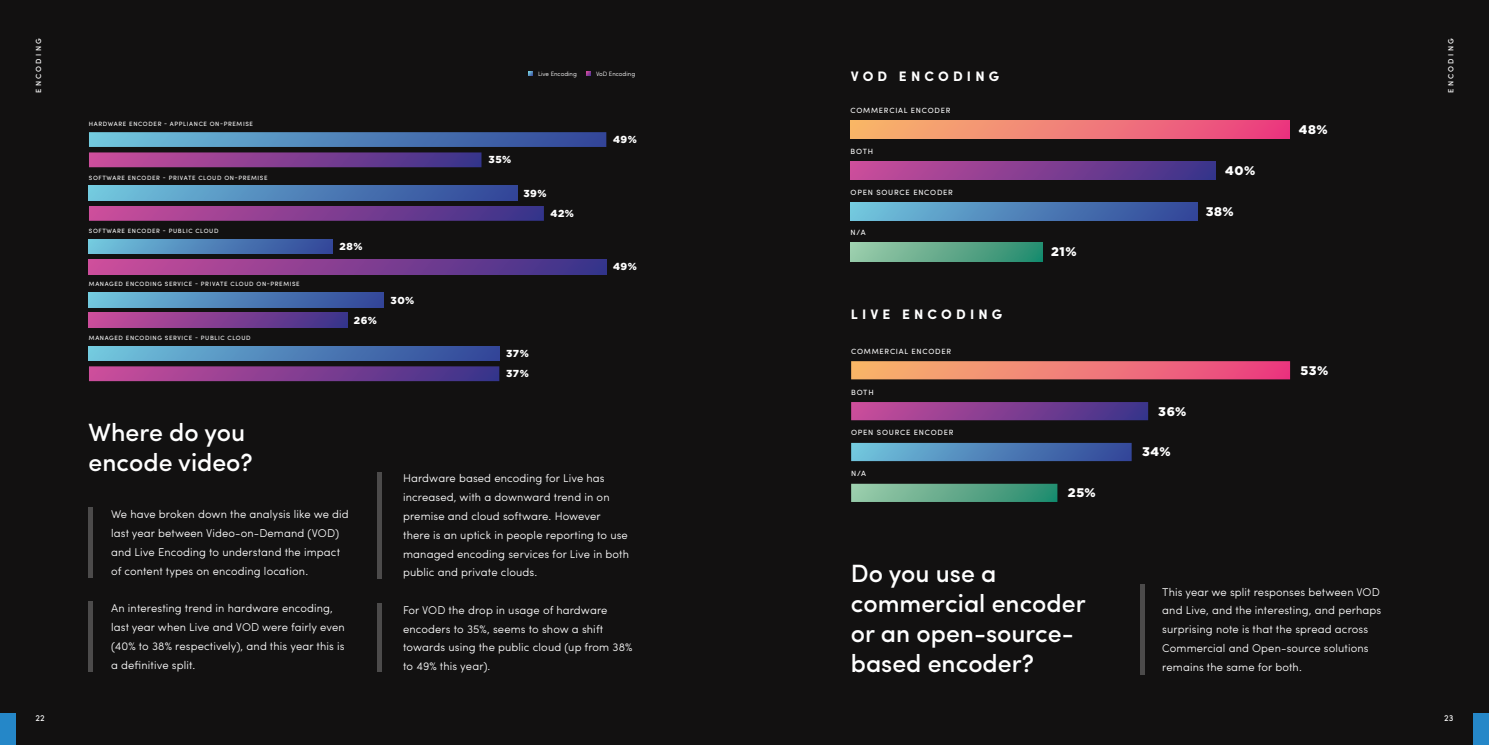
<style>
.page{position:relative;width:1489px;height:745px;background:#fff}
.page>*{position:absolute;margin:0;border:0;box-sizing:border-box;transform-origin:0 0}
.t1{font:500 25px/30px "Sofia Pro";color:#fff}
.t2{font:700 13.75px "Sofia Pro";letter-spacing:.3em;color:#fff}
.t3{font:900 12.5px "Gotham";letter-spacing:.055em;color:#fff}
.t4{font:300 11.25px/18.8px "Sofia Pro";letter-spacing:.01em;color:#fff}
.t5{font:900 10.12px/20.2px "Gotham";letter-spacing:.05em;color:#fff}
.t6{font:8.75px "Sofia Pro";color:#fff}
.t7{font:7.62px "Sofia Pro";letter-spacing:.1em;color:#fff}
.t8{font:500 7.5px "Sofia Pro";letter-spacing:.3em;color:#fff}
.t9{font:300 6.25px "Sofia Pro";color:#fff}
.t10{font:6.12px "Sofia Pro";letter-spacing:.1em;color:#fff}
</style>
<div class="page">
<div style="left:744px;top:0;width:744px;height:744px;background:#121111"></div>
<div style="left:0;top:0;width:744px;height:744px;background:#121111"></div>
<div style="left:0;top:712px;width:16px;height:32px;background:#2587c8"></div>
<div style="left:1473px;top:712px;width:15px;height:32px;background:#2587c8"></div>
<div style="left:1139px;top:583px;width:5px;height:91px;background:#4c4b4b"></div>
<hr style="left:89px;top:506px;width:4px;height:71px;background:#4c4b4b">
<hr style="left:89px;top:601px;width:4px;height:70px;background:#4c4b4b">
<svg style="left:528px;top:71px;width:4px;height:5px"></svg>
<svg style="left:586px;top:71px;width:4px;height:5px"></svg>
<div style="left:377px;top:471px;width:5px;height:107px;background:#4c4b4b"></div>
<div style="left:377px;top:603px;width:5px;height:68px;background:#4c4b4b"></div>
<svg style="left:89px;top:292px;width:294px;height:15px;background:#5084b9"></svg>
<svg style="left:89px;top:313px;width:258px;height:14px;background:#843f92"></svg>
<svg style="left:89px;top:259px;width:517px;height:15px;background:#833f92"></svg>
<svg style="left:89px;top:206px;width:455px;height:15px;background:#823e90"></svg>
<svg style="left:89px;top:185px;width:428px;height:15px;background:#5084b9"></svg>
<svg style="left:89px;top:132px;width:517px;height:35px"></svg>
<svg style="left:89px;top:366px;width:410px;height:15px;background:#813e8f"></svg>
<svg style="left:89px;top:346px;width:410px;height:14px;background:#5084b9"></svg>
<svg style="left:89px;top:239px;width:244px;height:15px;background:#5083b9"></svg>
<div style="left:850px;top:243px;width:192px;height:18px;background:linear-gradient(to right,#9dcbaa,#268b6e)"></div>
<div style="left:850px;top:161px;width:365px;height:18px;background:linear-gradient(to right,#cd4c9a,#3b338a)"></div>
<div style="left:850px;top:202px;width:347px;height:18px;background:linear-gradient(to right,#71c5dd,#304397)"></div>
<div style="left:850px;top:120px;width:439px;height:18px;background:linear-gradient(to right,#f8ba6c,#ea3e83)"></div>
<svg style="left:851px;top:483px;width:206px;height:18px;background:#5ea486"></svg>
<svg style="left:851px;top:402px;width:297px;height:18px;background:#833f91"></svg>
<svg style="left:851px;top:442px;width:280px;height:19px;background:#4d7eb1"></svg>
<svg style="left:851px;top:361px;width:438px;height:18px;background:#ee7a76"></svg>
<p class="t8" style="left:33px;top:93px;width:56px;rotate:-90deg">ENCODING</p>
<p class="t8" style="left:1445px;top:93px;width:56px;rotate:-90deg">ENCODING</p>
<p class="t9" style="left:538px;top:69px;width:40px">Live Encoding</p>
<p class="t9" style="left:596px;top:69px;width:41px">VoD Encoding</p>
<p class="t2" style="left:850px;top:66px;width:150px">VOD ENCODING</p>
<p class="t10" style="left:89px;top:119px;width:165px">HARDWARE ENCODER - APPLIANCE ON-PREMISE</p>
<p class="t10" style="left:89px;top:173px;width:180px">SOFTWARE ENCODER - PRIVATE CLOUD ON-PREMISE</p>
<p class="t10" style="left:89px;top:226px;width:131px">SOFTWARE ENCODER - PUBLIC CLOUD</p>
<p class="t10" style="left:89px;top:279px;width:212px">MANAGED ENCODING SERVICE - PRIVATE CLOUD ON-PREMISE</p>
<p class="t10" style="left:89px;top:333px;width:163px">MANAGED ENCODING SERVICE - PUBLIC CLOUD</p>
<p class="t5" style="left:339px;top:236px;width:24px">28%</p>
<p class="t5" style="left:354px;top:309px;width:25px">26%</p>
<p class="t5" style="left:390px;top:289px;width:25px">30%</p>
<p class="t5" style="left:488px;top:149px;width:24px">35%</p>
<p class="t5" style="left:523px;top:182px;width:25px">39%</p>
<p class="t5" style="left:550px;top:203px;width:25px">42%</p>
<p class="t5" style="left:506px;top:343px;width:24px">37%<br>37%</p>
<p class="t5" style="left:613px;top:129px;width:25px">49%</p>
<p class="t5" style="left:613px;top:256px;width:25px">49%</p>
<h1 class="t1" style="left:89px;top:415px;width:165px">Where do you encode video?</h1>
<p class="t4" style="left:111px;top:504px;width:239px">We have broken down the analysis like we did last year between Video-on-Demand (VOD) and Live Encoding to understand the impact of content types on encoding location.</p>
<p class="t4" style="left:111px;top:597px;width:235px">An interesting trend in hardware encoding, last year when Live and VOD were fairly even (40% to 38% respectively), and this year this is a definitive split.</p>
<p class="t4" style="left:403px;top:468px;width:227px">Hardware based encoding for Live has increased, with a downward trend in on premise and cloud software. However there is an uptick in people reporting to use managed encoding services for Live in both public and private clouds.</p>
<p class="t4" style="left:403px;top:599px;width:231px">For VOD the drop in usage of hardware encoders to 35%, seems to show a shift towards using the public cloud (up from 38% to 49% this year).</p>
<p class="t7" style="left:850px;top:104px;width:101px">COMMERCIAL ENCODER</p>
<p class="t7" style="left:850px;top:145px;width:24px">BOTH</p>
<p class="t7" style="left:850px;top:186px;width:104px">OPEN SOURCE ENCODER</p>
<p class="t7" style="left:850px;top:227px;width:16px">N/A</p>
<p class="t2" style="left:850px;top:303px;width:153px">LIVE ENCODING</p>
<p class="t7" style="left:851px;top:345px;width:101px">COMMERCIAL ENCODER</p>
<p class="t7" style="left:851px;top:386px;width:24px">BOTH</p>
<p class="t7" style="left:851px;top:427px;width:104px">OPEN SOURCE ENCODER</p>
<p class="t7" style="left:851px;top:467px;width:16px">N/A</p>
<p class="t3" style="left:1051px;top:245px;width:27px">21%</p>
<p class="t3" style="left:1067px;top:485px;width:30px">25%</p>
<h1 class="t1" style="left:850px;top:556px;width:236px">Do you use a commercial encoder or an open-source&shy;based encoder?</h1>
<p class="t3" style="left:1225px;top:163px;width:32px">40%</p>
<p class="t3" style="left:1205px;top:204px;width:30px">38%</p>
<p class="t3" style="left:1298px;top:122px;width:31px">48%</p>
<p class="t3" style="left:1158px;top:403px;width:30px">36%</p>
<p class="t3" style="left:1141px;top:444px;width:30px">34%</p>
<p class="t3" style="left:1300px;top:362px;width:29px">53%</p>
<p class="t4" style="left:1162px;top:581px;width:220px">This year we split responses between VOD and Live, and the interesting, and perhaps surprising note is that the spread across Commercial and Open-source solutions remains the same for both.</p>
<p class="t6" style="left:35px;top:710px;width:11px">22</p>
<p class="t6" style="left:1443px;top:710px;width:11px">23</p>
</div>
